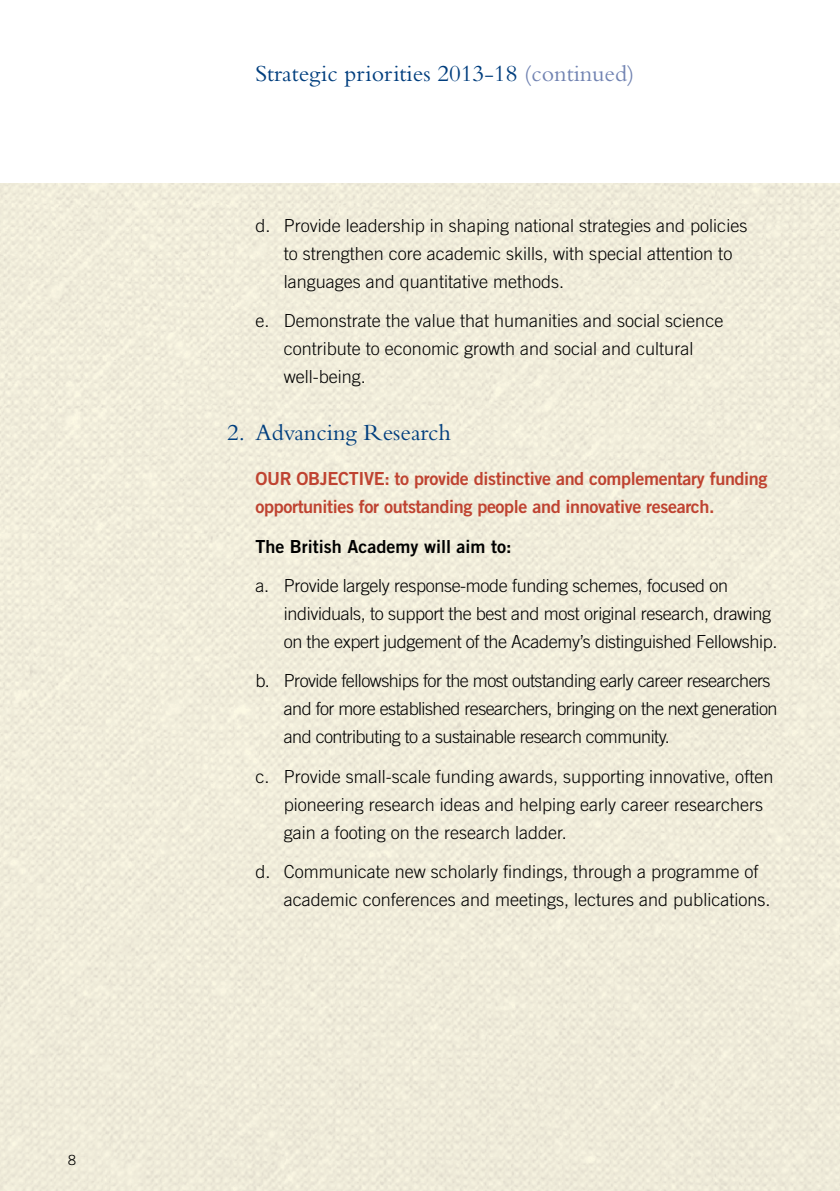
<style>
.page{position:relative;width:840px;height:1191px;background:#fff}
.page>*{position:absolute;margin:0;border:0;box-sizing:border-box;transform-origin:0 0}
.t1{font:24px "Bembo";color:#003e7e}
.t2{font:300 18px/28px "Trade Gothic";color:#000}
.t3{font:300 18px/28px "Trade Gothic";letter-spacing:-.02em;color:#000}
.t4{font:300 18px/28px "Trade Gothic";letter-spacing:-.03em;color:#000}
.t5{font:18px/28px "Trade Gothic Bold Two";letter-spacing:-.02em;color:#bf4331}
.t6{font:18px "Trade Gothic Bold Two";color:#000}
.t7{font:300 14px "Trade Gothic";color:#000}
.s1{color:#7183b2}
</style>
<div class="page">
<p class="t7" style="left:68px;top:1151px;width:9px">8</p>
<h1 class="t1" style="left:255px;top:59px;width:380px">Strategic priorities 2013-18 <span class="s1">(continued)</span></h1>
<p class="t2" style="left:283px;top:211px;width:465px;text-indent:-28px">d. Provide leadership in shaping national strategies and policies to strengthen core academic skills, with special attention to languages and quantitative methods.</p>
<p class="t2" style="left:283px;top:306px;width:441px;text-indent:-28px">e. Demonstrate the value that humanities and social science contribute to economic growth and social and cultural well-being.</p>
<h1 class="t1" style="left:227px;top:418px;width:225px">2. Advancing Research</h1>
<p class="t5" style="left:255px;top:464px;width:513px">OUR OBJECTIVE: to provide distinctive and complementary funding opportunities for outstanding people and innovative research.</p>
<p class="t6" style="left:255px;top:535px;width:257px">The British Academy will aim to:</p>
<p class="t3" style="left:283px;top:571px;width:495px;text-indent:-28px">a. Provide largely response-mode funding schemes, focused on individuals, to support the best and most original research, drawing on the expert judgement of the Academy’s distinguished Fellowship.</p>
<p class="t4" style="left:283px;top:666px;width:495px;text-indent:-28px">b. Provide fellowships for the most outstanding early career researchers and for more established researchers, bringing on the next generation and contributing to a sustainable research community.</p>
<p class="t2" style="left:283px;top:762px;width:491px;text-indent:-28px">c. Provide small-scale funding awards, supporting innovative, often pioneering research ideas and helping early career researchers gain a footing on the research ladder.</p>
<p class="t2" style="left:283px;top:857px;width:488px;text-indent:-28px">d. Communicate new scholarly findings, through a programme of academic conferences and meetings, lectures and publications.</p>
</div>
